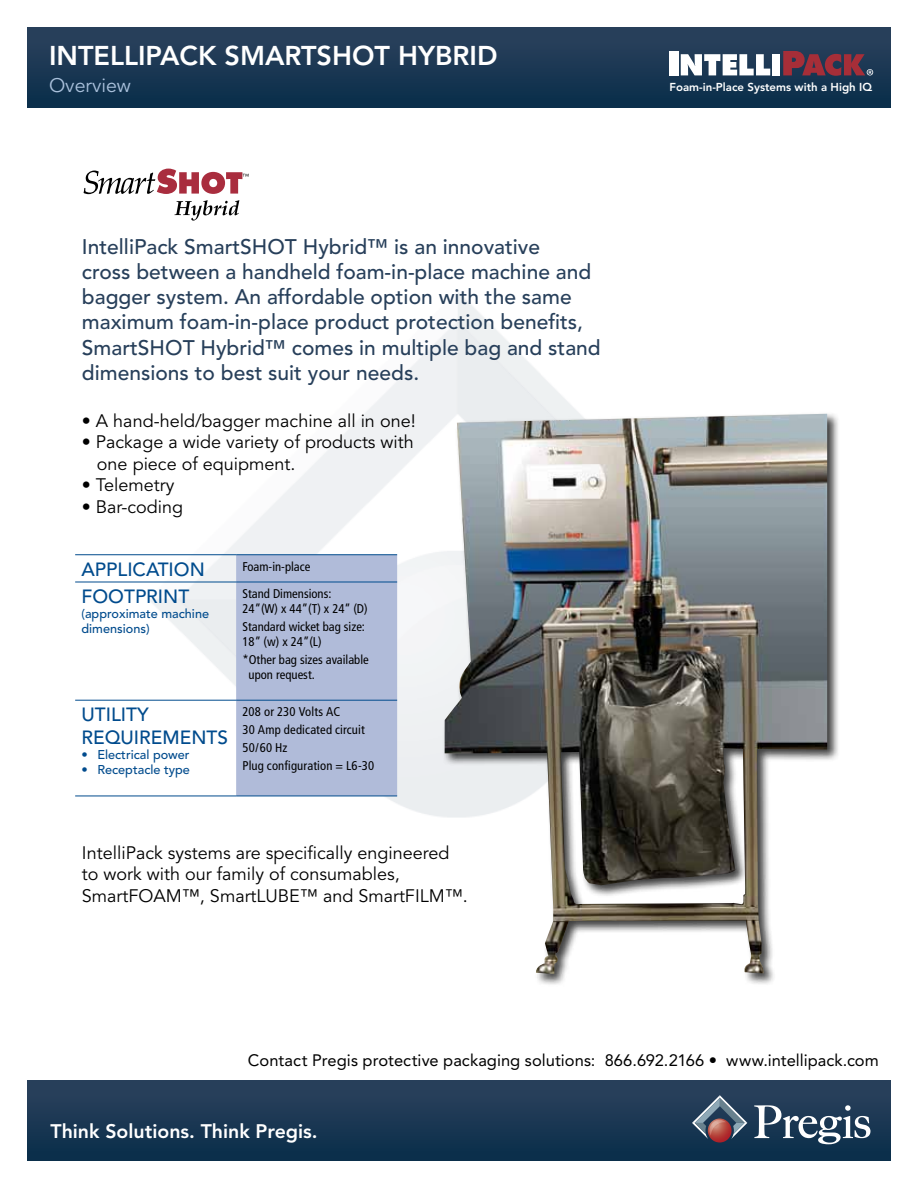
<style>
.page{position:relative;width:918px;height:1188px;background:#fff}
.page>*{position:absolute;margin:0;border:0;box-sizing:border-box;transform-origin:0 0}
.t1{font:800 27px "Avenir";color:#fff}
.t2{font:500 21px/25.2px "Avenir";color:#273f5a}
.t3{font:800 19.5px "Avenir";color:#fff}
.t4{font:19.5px "Avenir";color:#aac1dc}
.t5{font:500 19.05px/22.8px "Avenir";color:#004b8d}
.t6{font:18px/21.6px "Avenir";color:#000}
.t7{font:16.5px "Avenir";color:#000}
.t8{font:condensed 12.75px/15px "Frutiger";color:#000}
.t9{font:500 12.75px/15.1px "Avenir";color:#004b8d}
.t10{font:800 11.4px "Avenir";color:#fff}
</style>
<div class="page">
<img style="left:27px;top:107px;width:864px;height:710px">
<div style="left:27px;top:1080px;width:864px;height:80px;background:linear-gradient(to bottom,#2c425d,#0a2e4a)"></div>
<svg style="left:754px;top:1105px;width:116px;height:39px"></svg>
<svg style="left:692px;top:1095px;width:55px;height:48px;background:#585b6d"></svg>
<div style="left:27px;top:27px;width:864px;height:80px;background:linear-gradient(to bottom,#2c425d,#0a2f4b)"></div>
<div style="left:669px;top:51px;width:9px;height:24px;background:#fff"></div>
<svg style="left:681px;top:54px;width:89px;height:21px"></svg>
<div style="left:773px;top:54px;width:7px;height:21px;background:#fff"></div>
<svg style="left:783px;top:51px;width:90px;height:25px;background:#6c3445"></svg>
<div style="left:236px;top:555px;width:161px;height:241px;background:#b0bbd9"></div>
<hr style="left:75px;top:554px;width:161px;height:1px;background:#004b8d">
<hr style="left:75px;top:582px;width:161px;height:1px;background:#004b8d">
<hr style="left:75px;top:700px;width:161px;height:1px;background:#004b8d">
<hr style="left:75px;top:796px;width:161px;height:1px;background:#004b8d">
<hr style="left:236px;top:554px;width:161px;height:1px;background:#004b8d">
<hr style="left:236px;top:582px;width:161px;height:1px;background:#004b8d">
<hr style="left:236px;top:700px;width:161px;height:1px;background:#004b8d">
<hr style="left:236px;top:796px;width:161px;height:1px;background:#004b8d">
<svg style="left:84px;top:169px;width:165px;height:25px"></svg>
<svg style="left:175px;top:200px;width:64px;height:21px"></svg>
<div style="left:442px;top:412px;width:398px;height:575px;background:#000;opacity:.75"></div>
<img style="left:445px;top:414px;width:382px;height:560px">
<p class="t1" style="left:49px;top:40px;width:450px">INTELLIPACK SMARTSHOT HYBRID</p>
<p class="t4" style="left:49px;top:74px;width:83px">Overview</p>
<p class="t2" style="left:82px;top:235px;width:520px">IntelliPack SmartSHOT Hybrid™ is an innovative<br>cross between a handheld foam-in-place machine and bagger system. An affordable option with the same maximum foam-in-place product protection benefits, SmartSHOT Hybrid™ comes in multiple bag and stand dimensions to best suit your needs.</p>
<p class="t6" style="left:82px;top:410px;width:335px">• A hand-held/bagger machine all in one!</p>
<p class="t6" style="left:97px;top:432px;width:318px;text-indent:-15px">• Package a wide variety of products with one piece of equipment.</p>
<p class="t6" style="left:82px;top:475px;width:94px">• Telemetry</p>
<p class="t6" style="left:82px;top:497px;width:103px">• Bar-coding</p>
<p class="t5" style="left:82px;top:558px;width:125px">APPLICATION</p>
<p class="t8" style="left:243px;top:559px;width:69px">Foam-in-place</p>
<p class="t5" style="left:82px;top:585px;width:109px">FOOTPRINT</p>
<p class="t9" style="left:82px;top:606px;width:129px">(approximate machine dimensions)</p>
<p class="t8" style="left:243px;top:586px;width:127px">Stand Dimensions:<br>24”(W) x 44”(T) x 24” (D)</p>
<p class="t8" style="left:243px;top:619px;width:124px">Standard wicket bag size:<br>18” (w) x 24”(L)</p>
<p class="t8" style="left:249px;top:652px;width:122px;text-indent:-6px">*Other bag sizes available upon request.</p>
<p class="t5" style="left:82px;top:704px;width:148px">UTILITY<br>REQUIREMENTS</p>
<p class="t9" style="left:82px;top:747px;width:110px">• Electrical power</p>
<p class="t9" style="left:82px;top:763px;width:110px">• Receptacle type</p>
<p class="t8" style="left:243px;top:703px;width:133px;line-height:18px">208 or 230 Volts AC<br>30 Amp dedicated circuit<br>50/60 Hz<br>Plug configuration = L6-30</p>
<p class="t6" style="left:82px;top:842px;width:387px">IntelliPack systems are specifically engineered to work with our family of consumables,<br>SmartFOAM™, SmartLUBE™ and SmartFILM™.</p>
<p class="t10" style="left:670px;top:80px;width:204px">Foam-in-Place Systems with a High IQ</p>
<p class="t7" style="left:248px;top:1051px;width:632px">Contact Pregis protective packaging solutions: 866.692.2166 • www.intellipack.com</p>
<p class="t3" style="left:51px;top:1120px;width:269px">Think Solutions. Think Pregis.</p>
</div>
